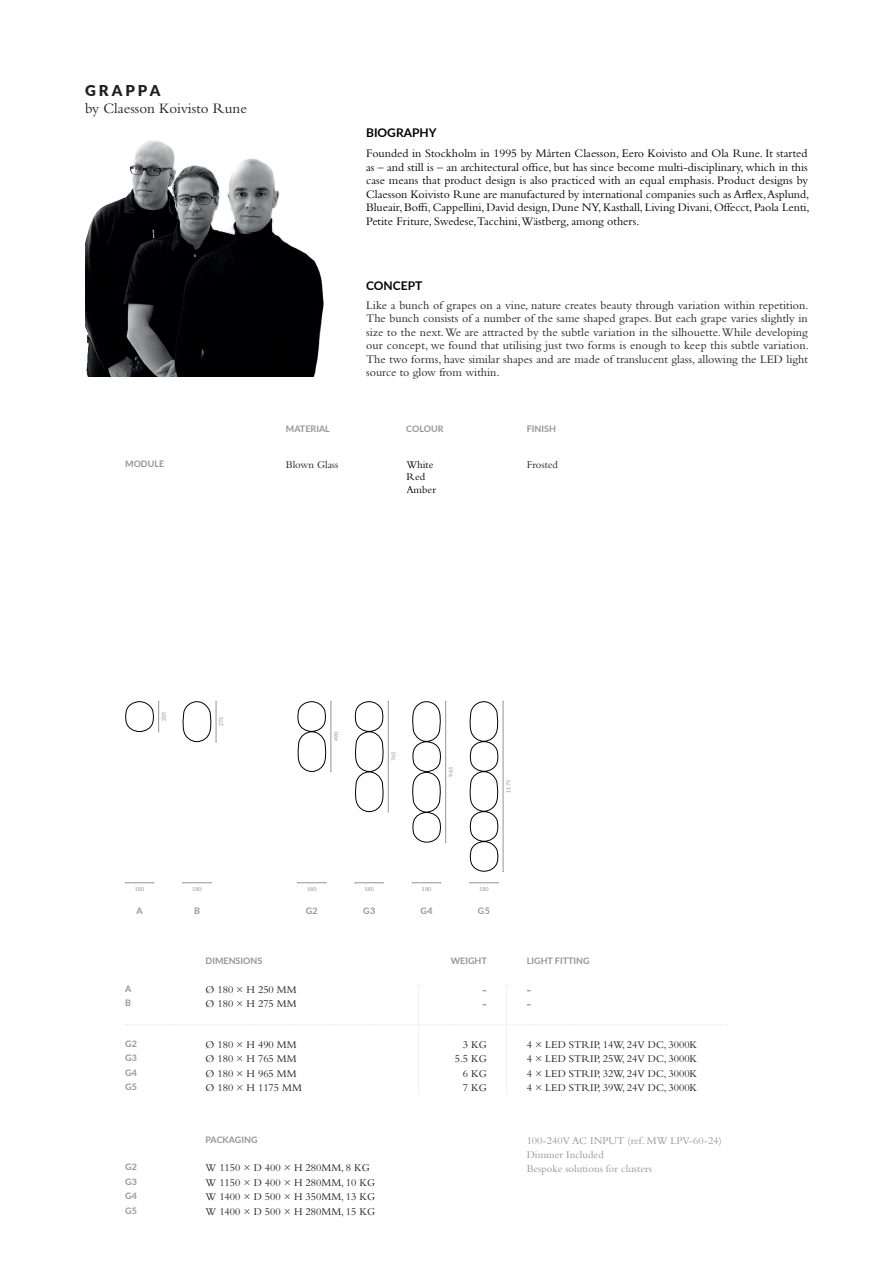
<style>
.page{position:relative;width:893px;height:1263px;background:#fff}
.page>*{position:absolute;margin:0;border:0;box-sizing:border-box;transform-origin:0 0}
.t1{font:15px "Bembo";color:#231f20}
.t2{font:900 15px "Lato";letter-spacing:.2em;color:#231f20}
.t3{font:12px/13.5px "Bembo";color:#000001}
.t4{font:12px/13.5px "Bembo";color:#231f20;text-align:justify}
.t5{font:700 12px "Lato";color:#000001}
.t6{font:10.8px/14.4px "Bembo";color:#231f20}
.t7{font:10.8px/14.4px "Bembo";color:#939598}
.t8{font:10.8px/12.6px "Bembo";color:#000001}
.t9{font:700 9px/14.4px "Lato";color:#939598;text-align:justify}
.t10{font:5.4px "Lato";color:#939598}
</style>
<div class="page">
<img style="left:85px;top:140px;width:239px;height:236px">
<svg style="left:126px;top:984px;width:602px;height:111px"></svg>
<svg style="left:125px;top:882px;width:30px;height:1px"></svg>
<svg style="left:125px;top:701px;width:34px;height:32px"></svg>
<svg style="left:182px;top:701px;width:35px;height:42px"></svg>
<hr style="left:331px;top:701px;width:1px;height:71px;background:#939598">
<svg style="left:297px;top:701px;width:34px;height:71px"></svg>
<svg style="left:354px;top:701px;width:35px;height:112px"></svg>
<svg style="left:412px;top:701px;width:34px;height:142px"></svg>
<svg style="left:469px;top:701px;width:35px;height:171px"></svg>
<svg style="left:182px;top:882px;width:30px;height:1px"></svg>
<svg style="left:355px;top:882px;width:29px;height:1px"></svg>
<svg style="left:412px;top:882px;width:30px;height:1px"></svg>
<svg style="left:469px;top:882px;width:30px;height:1px"></svg>
<svg style="left:297px;top:882px;width:30px;height:1px"></svg>
<p class="t2" style="left:85px;top:79px;width:77px">GRAPPA</p>
<p class="t1" style="left:85px;top:99px;width:163px">by Claesson Koivisto Rune</p>
<p class="t5" style="left:366px;top:124px;width:72px">BIOGRAPHY</p>
<p class="t3" style="left:366px;top:146px;width:445px">Founded in Stockholm in 1995 by Mårten Claesson, Eero Koivisto and Ola Rune. It started as – and still is – an architectural office, but has since become multi-disciplinary, which in this case means that product design is also practiced with an equal emphasis. Product designs by Claesson Koivisto Rune are manufactured by international companies such as Arflex,Asplund, Blueair,Boffi, Cappellini,David design,Dune NY,Kasthall, Living Divani, Offecct, Paola Lenti, Petite Friture, Swedese,Tacchini,Wästberg, among others.</p>
<p class="t5" style="left:366px;top:277px;width:58px">CONCEPT</p>
<p class="t4" style="left:366px;top:298px;width:444px">Like a bunch of grapes on a vine, nature creates beauty through variation within repetition.<br>The bunch consists of a number of the same shaped grapes. But each grape varies slightly in size to the next.We are attracted by the subtle variation in the silhouette.While developing our concept, we found that utilising just two forms is enough to keep this subtle variation.<br>The two forms, have similar shapes and are made of translucent glass, allowing the LED light source to glow from within.</p>
<p class="t9" style="left:286px;top:421px;width:46px">MATERIAL</p>
<p class="t9" style="left:406px;top:421px;width:39px">COLOUR</p>
<p class="t9" style="left:527px;top:421px;width:31px">FINISH</p>
<p class="t9" style="left:125px;top:456px;width:41px">MODULE</p>
<p class="t6" style="left:286px;top:457px;width:54px">Blown Glass</p>
<p class="t8" style="left:406px;top:458px;width:31px">White<br>Red<br>Amber</p>
<p class="t6" style="left:527px;top:457px;width:33px">Frosted</p>
<p class="t10" style="left:160px;top:721px;width:11px;rotate:-90deg">205</p>
<p class="t10" style="left:217px;top:726px;width:11px;rotate:-90deg">275</p>
<p class="t10" style="left:332px;top:741px;width:11px;rotate:-90deg">490</p>
<p class="t10" style="left:390px;top:761px;width:11px;rotate:-90deg">765</p>
<p class="t10" style="left:447px;top:777px;width:11px;rotate:-90deg">965</p>
<p class="t10" style="left:504px;top:793px;width:14px;rotate:-90deg">1175</p>
<p class="t10" style="left:135px;top:885px;width:11px">180</p>
<p class="t10" style="left:192px;top:885px;width:11px">180</p>
<p class="t10" style="left:307px;top:885px;width:11px">180</p>
<p class="t10" style="left:364px;top:885px;width:11px">180</p>
<p class="t10" style="left:422px;top:885px;width:11px">180</p>
<p class="t10" style="left:479px;top:885px;width:11px">180</p>
<p class="t9" style="left:137px;top:903px;width:8px">A</p>
<p class="t9" style="left:194px;top:903px;width:7px">B</p>
<p class="t9" style="left:306px;top:903px;width:14px">G2</p>
<p class="t9" style="left:363px;top:903px;width:14px">G3</p>
<p class="t9" style="left:420px;top:903px;width:14px">G4</p>
<p class="t9" style="left:478px;top:903px;width:14px">G5</p>
<p class="t9" style="left:125px;top:981px;width:8px">A<br>B</p>
<p class="t9" style="left:125px;top:1036px;width:13px">G2<br>G3<br>G4<br>G5</p>
<p class="t9" style="left:125px;top:1159px;width:13px">G2<br>G3<br>G4<br>G5</p>
<p class="t9" style="left:206px;top:953px;width:58px">DIMENSIONS</p>
<p class="t9" style="left:451px;top:953px;width:38px">WEIGHT</p>
<p class="t9" style="left:527px;top:953px;width:64px">LIGHT FITTING</p>
<p class="t6" style="left:482px;top:982px;width:6px">- -</p>
<p class="t6" style="left:455px;top:1037px;width:33px;text-align:right">3 KG<br>5.5 KG<br>6 KG<br>7 KG</p>
<p class="t6" style="left:206px;top:982px;width:93px">Ø 180 × H 250 MM<br>Ø 180 × H 275 MM</p>
<p class="t6" style="left:206px;top:1037px;width:98px">Ø 180 × H 490 MM<br>Ø 180 × H 765 MM<br>Ø 180 × H 965 MM<br>Ø 180 × H 1175 MM</p>
<p class="t6" style="left:527px;top:1037px;width:172px;text-align:justify">4 × LED STRIP, 14W, 24V DC, 3000K 4 × LED STRIP, 25W, 24V DC, 3000K 4 × LED STRIP, 32W, 24V DC, 3000K 4 × LED STRIP, 39W, 24V DC, 3000K</p>
<p class="t6" style="left:527px;top:982px;width:6px">- -</p>
<p class="t9" style="left:206px;top:1132px;width:54px">PACKAGING</p>
<p class="t6" style="left:206px;top:1160px;width:171px">W 1150 × D 400 × H 280MM, 8 KG<br>W 1150 × D 400 × H 280MM, 10 KG<br>W 1400 × D 500 × H 350MM, 13 KG<br>W 1400 × D 500 × H 280MM, 15 KG</p>
<p class="t7" style="left:527px;top:1133px;width:197px">100-240V AC INPUT (ref. MW LPV-60-24)<br>Dimmer Included<br>Bespoke solutions for clusters</p>
</div>
